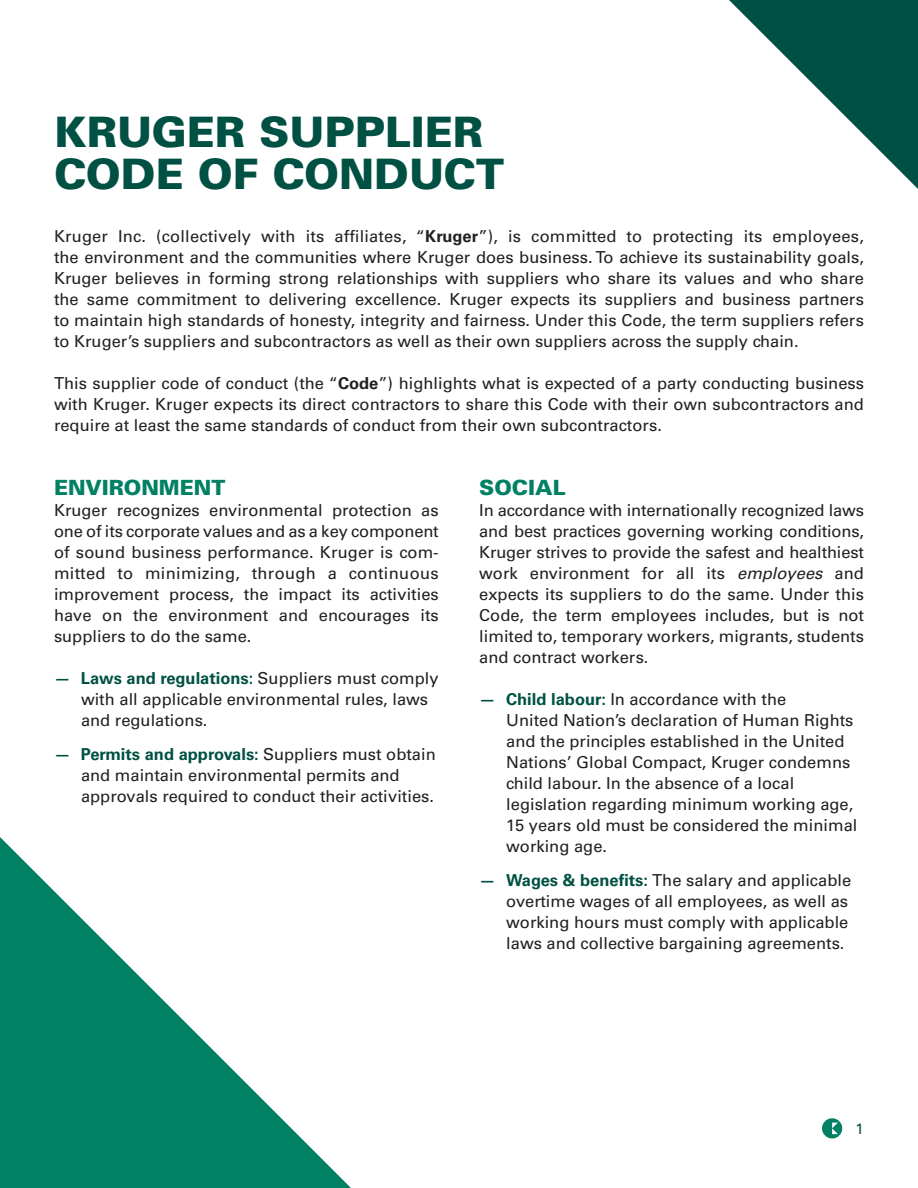
<style>
.page{position:relative;width:918px;height:1188px;background:#fff}
.page>*{position:absolute;margin:0;border:0;box-sizing:border-box;transform-origin:0 0}
.t1{font:900 42px/42px "Univers";color:#005143}
.sous-titre{font:900 21px "Univers";color:#008164}
.Paragraph{font:16.5px/21px "Univers";color:#231f20;text-align:justify}
.Paragraph_List{font:16.5px/21px "Univers";color:#231f20}
.t2{font:15px "Univers";color:#005143}
.s1{font-weight:700}
.s2{font-weight:700;color:#005143}
.s3{font-style:italic}
</style>
<div class="page">
<svg style="left:729px;top:0;width:189px;height:189px"></svg>
<div style="left:822px;top:1118px;width:20px;height:21px;background:#008164;border-radius:50%"></div>
<svg style="left:832px;top:1123px;width:6px;height:11px"></svg>
<svg style="left:0;top:837px;width:351px;height:351px"></svg>
<p class="t1" style="left:54px;top:111px;width:452px">KRUGER SUPPLIER<br>CODE OF CONDUCT</p>
<p class="Paragraph" style="left:54px;top:226px;width:812px">Kruger Inc. (collectively with its affiliates, “<span class="s1">Kruger</span>”), is committed to protecting its employees, the environment and the communities where Kruger does business. To achieve its sustainability goals, Kruger believes in forming strong relationships with suppliers who share its values and who share the same commitment to delivering excellence. Kruger expects its suppliers and business partners to maintain high standards of honesty, integrity and fairness. Under this Code, the term suppliers refers to Kruger’s suppliers and subcontractors as well as their own suppliers across the supply chain.</p>
<p class="Paragraph" style="left:54px;top:373px;width:812px">This supplier code of conduct (the “<span class="s1">Code</span>”) highlights what is expected of a party conducting business with Kruger. Kruger expects its direct contractors to share this Code with their own subcontractors and require at least the same standards of conduct from their own subcontractors.</p>
<p class="sous-titre" style="left:54px;top:474px;width:173px">ENVIRONMENT</p>
<p class="Paragraph" style="left:54px;top:499px;width:386px">Kruger recognizes environmental protection as one of its corporate values and as a key component of sound business performance. Kruger is com&shy;mitted to minimizing, through a continuous improvement process, the impact its activities have on the environment and encourages its suppliers to do the same.</p>
<p class="Paragraph_List" style="left:81px;top:667px;width:359px;text-indent:-27px"><span class="s2">— Laws and regulations:</span> Suppliers must comply with all applicable environmental rules, laws and regulations.</p>
<p class="Paragraph_List" style="left:81px;top:744px;width:356px;text-indent:-27px"><span class="s2">— Permits and approvals:</span> Suppliers must obtain and maintain environmental permits and approvals required to conduct their activities.</p>
<p class="sous-titre" style="left:479px;top:474px;width:88px">SOCIAL</p>
<p class="Paragraph" style="left:479px;top:499px;width:386px">In accordance with internationally recognized laws and best practices governing working conditions, Kruger strives to provide the safest and healthiest work environment for all its <span class="s3">employees</span> and expects its suppliers to do the same. Under this Code, the term employees includes, but is not limited to, temporary workers, migrants, students and contract workers.</p>
<p class="Paragraph_List" style="left:506px;top:688px;width:353px;text-indent:-27px"><span class="s2">— Child labour:</span> In accordance with the<br>United Nation’s declaration of Human Rights and the principles established in the United Nations’ Global Compact, Kruger condemns child labour. In the absence of a local legislation regarding minimum working age, 15 years old must be considered the minimal working age.</p>
<p class="Paragraph_List" style="left:506px;top:870px;width:346px;text-indent:-27px"><span class="s2">— Wages &amp; benefits:</span> The salary and applicable overtime wages of all employees, as well as working hours must comply with applicable laws and collective bargaining agreements.</p>
<p class="t2" style="left:856px;top:1120px;width:10px">1</p>
</div>
